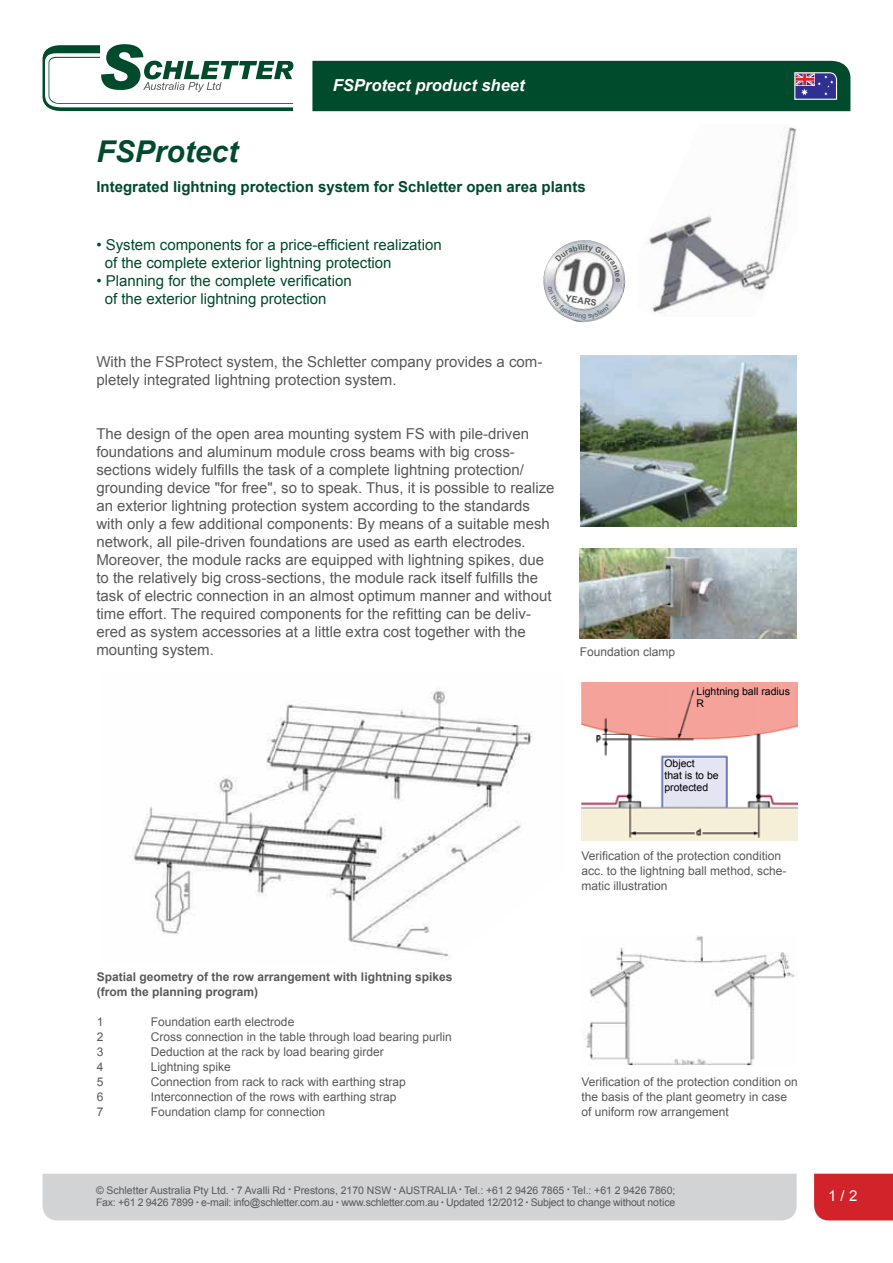
<style>
.page{position:relative;width:893px;height:1263px;background:#fff}
.page>*{position:absolute;margin:0;border:0;box-sizing:border-box;transform-origin:0 0}
.t1{font:italic 700 30px "Arial";color:#004b2c}
.t2{font:italic 700 16.5px "Arial";color:#fff}
.t3{font:15px/18px "Arial";color:#58595b}
.t4{font:15px/18px "Arial";color:#004b2c}
.t5{font:700 15px "Arial";color:#004b2c}
.t6{font:15px "Arial";color:#fff}
.t7{font:12px/15px "Arial";color:#58595b}
.t8{font:700 12px/15px "Arial";color:#58595b}
.t9{font:10.5px/12.6px "Arial";letter-spacing:-.02em;color:#58595b}
.t10{font:10.5px/12px "Arial";color:#000}
.t11{font:700 9px "Arial";color:#58595b}
.s1{font-style:italic;font-size:7.5px}
</style>
<div class="page">
<div style="left:43px;top:1174px;width:754px;height:46px;background:#d1d3d4"></div>
<div style="left:814px;top:1174px;width:79px;height:46px;background:#d2232a"></div>
<div style="left:828px;top:1190px;width:65px;height:14px;background:#d2232a"></div>
<div style="left:312px;top:61px;width:538px;height:50px;background:#004b2c"></div>
<svg style="left:43px;top:44px;width:250px;height:67px"></svg>
<img style="left:781px;top:127px;width:16px;height:47px">
<img style="left:649px;top:174px;width:140px;height:119px">
<img style="left:649px;top:258px;width:108px;height:55px">
<img style="left:580px;top:549px;width:217px;height:90px">
<img style="left:580px;top:356px;width:217px;height:171px">
<img style="left:582px;top:682px;width:215px;height:158px">
<img style="left:584px;top:935px;width:211px;height:130px">
<img style="left:134px;top:690px;width:399px;height:269px">
<img style="left:570px;top:241px;width:55px;height:33px">
<img style="left:543px;top:267px;width:3px;height:28px">
<img style="left:572px;top:320px;width:20px;height:2px">
<img style="left:546px;top:243px;width:77px;height:58px">
<svg style="left:548px;top:244px;width:72px;height:76px"></svg>
<p class="t2" style="left:333px;top:74px;width:193px">FSProtect product sheet</p>
<h1 class="t1" style="left:96px;top:131px;width:143px">FSProtect</h1>
<p class="t5" style="left:96px;top:177px;width:491px">Integrated lightning protection system for Schletter open area plants</p>
<p class="t4" style="left:105px;top:236px;width:339px;text-indent:-8px">• System components for a price-efficient realization of the complete exterior lightning protection</p>
<p class="t4" style="left:105px;top:272px;width:249px;text-indent:-8px">• Planning for the complete verification of the exterior lightning protection</p>
<p class="t11" style="left:567px;top:292px;width:33px;rotate:10deg">YEARS</p>
<p class="t3" style="left:96px;top:353px;width:447px">With the FSProtect system, the Schletter company provides a com&shy;pletely integrated lightning protection system.</p>
<p class="t3" style="left:96px;top:425px;width:460px">The design of the open area mounting system FS with pile-driven foundations and aluminum module cross beams with big cross&shy;sections widely fulfills the task of a complete lightning protection/ grounding device "for free", so to speak. Thus, it is possible to realize an exterior lightning protection system according to the standards with only a few additional components: By means of a suitable mesh network, all pile-driven foundations are used as earth electrodes.<br>Moreover, the module racks are equipped with lightning spikes, due to the relatively big cross-sections, the module rack itself fulfills the task of electric connection in an almost optimum manner and without time effort. The required components for the refitting can be deliv&shy;ered as system accessories at a little extra cost together with the mounting system.</p>
<p class="t7" style="left:580px;top:645px;width:97px">Foundation clamp</p>
<p class="t10" style="left:697px;top:685px;width:95px">Lightning ball radius<br>R</p>
<p class="t10" style="left:664px;top:757px;width:56px">Object<br>that is to be protected</p>
<p class="t7" style="left:582px;top:848px;width:206px">Verification of the protection condition acc. to the lightning ball method, sche&shy;matic illustration</p>
<p class="t8" style="left:97px;top:970px;width:357px">Spatial geometry of the row arrangement with lightning spikes (from the planning program)</p>
<p class="t7" style="left:97px;top:1015px;width:8px">1</p>
<p class="t7" style="left:151px;top:1015px;width:145px">Foundation earth electrode</p>
<p class="t7" style="left:97px;top:1030px;width:8px">2</p>
<p class="t7" style="left:151px;top:1030px;width:302px">Cross connection in the table through load bearing purlin</p>
<p class="t7" style="left:97px;top:1045px;width:8px">3</p>
<p class="t7" style="left:151px;top:1045px;width:234px">Deduction at the rack by load bearing girder</p>
<p class="t7" style="left:97px;top:1060px;width:8px">4</p>
<p class="t7" style="left:151px;top:1060px;width:82px">Lightning spike</p>
<p class="t7" style="left:97px;top:1075px;width:8px">5</p>
<p class="t7" style="left:151px;top:1075px;width:256px">Connection from rack to rack with earthing strap</p>
<p class="t7" style="left:97px;top:1090px;width:8px">6</p>
<p class="t7" style="left:151px;top:1090px;width:247px">Interconnection of the rows with earthing strap</p>
<p class="t7" style="left:97px;top:1105px;width:8px">7</p>
<p class="t7" style="left:151px;top:1105px;width:176px">Foundation clamp for connection</p>
<p class="t7" style="left:582px;top:1075px;width:218px">Verification of the protection condition on the basis of the plant geometry in case of uniform row arrangement</p>
<p class="t9" style="left:96px;top:1184px;width:581px">© Schletter Australia Pty Ltd. <span class="s1">•</span> 7 Avalli Rd <span class="s1">•</span> Prestons, 2170 NSW <span class="s1">•</span> AUSTRALIA <span class="s1">•</span> Tel.: +61 2 9426 7865 <span class="s1">•</span> Tel.: +61 2 9426 7860;<br>Fax: +61 2 9426 7899 <span class="s1">•</span> e-mail: info@schletter.com.au <span class="s1">•</span> www.schletter.com.au <span class="s1">•</span> Updated 12/2012 <span class="s1">•</span> Subject to change without notice</p>
<p class="t6" style="left:828px;top:1186px;width:31px">1 / 2</p>
</div>
